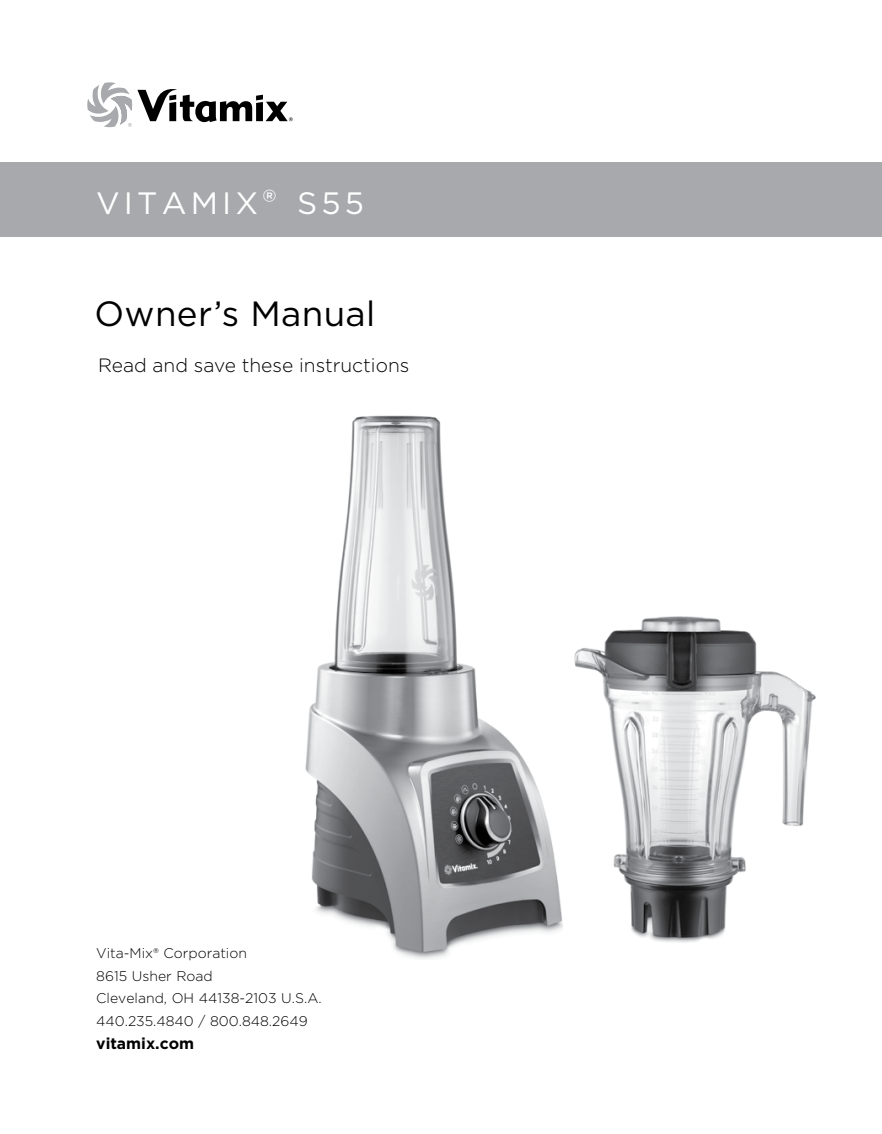
<style>
.page{position:relative;width:882px;height:1134px;background:#fff}
.page>*{position:absolute;margin:0;border:0;box-sizing:border-box;transform-origin:0 0}
.t1{font:35px "Gotham";letter-spacing:.01em;color:#000}
.t2{font:30.8px "Gotham";letter-spacing:.13em;color:#fff}
.t3{font:300 19.25px "Gotham";color:#000}
.t4{font:700 15.75px "Gotham";color:#000}
.t5{font:300 14px/22.8px "Gotham";color:#000}
.s1{font-size:34.3px}
</style>
<div class="page">
<img style="left:574px;top:616px;width:242px;height:327px">
<div style="left:0;top:163px;width:882px;height:74px;background:#a7a9ac"></div>
<svg style="left:87px;top:82px;width:206px;height:45px"></svg>
<img style="left:305px;top:416px;width:258px;height:543px">
<div style="left:564px;top:727px;width:24px;height:227px;background:#fff"></div>
<h2 class="t2" style="left:96px;top:183px;width:269px">VITAMIX<span class="s1">®</span> S55</h2>
<h1 class="t1" style="left:94px;top:291px;width:282px">Owner’s Manual</h1>
<h3 class="t3" style="left:98px;top:353px;width:313px">Read and save these instructions</h3>
<p class="t5" style="left:96px;top:941px;width:227px">Vita-Mix® Corporation<br>8615 Usher Road<br>Cleveland, OH 44138-2103 U.S.A.<br>440.235.4840 / 800.848.2649</p>
<p class="t4" style="left:96px;top:1033px;width:99px">vitamix.com</p>
</div>
